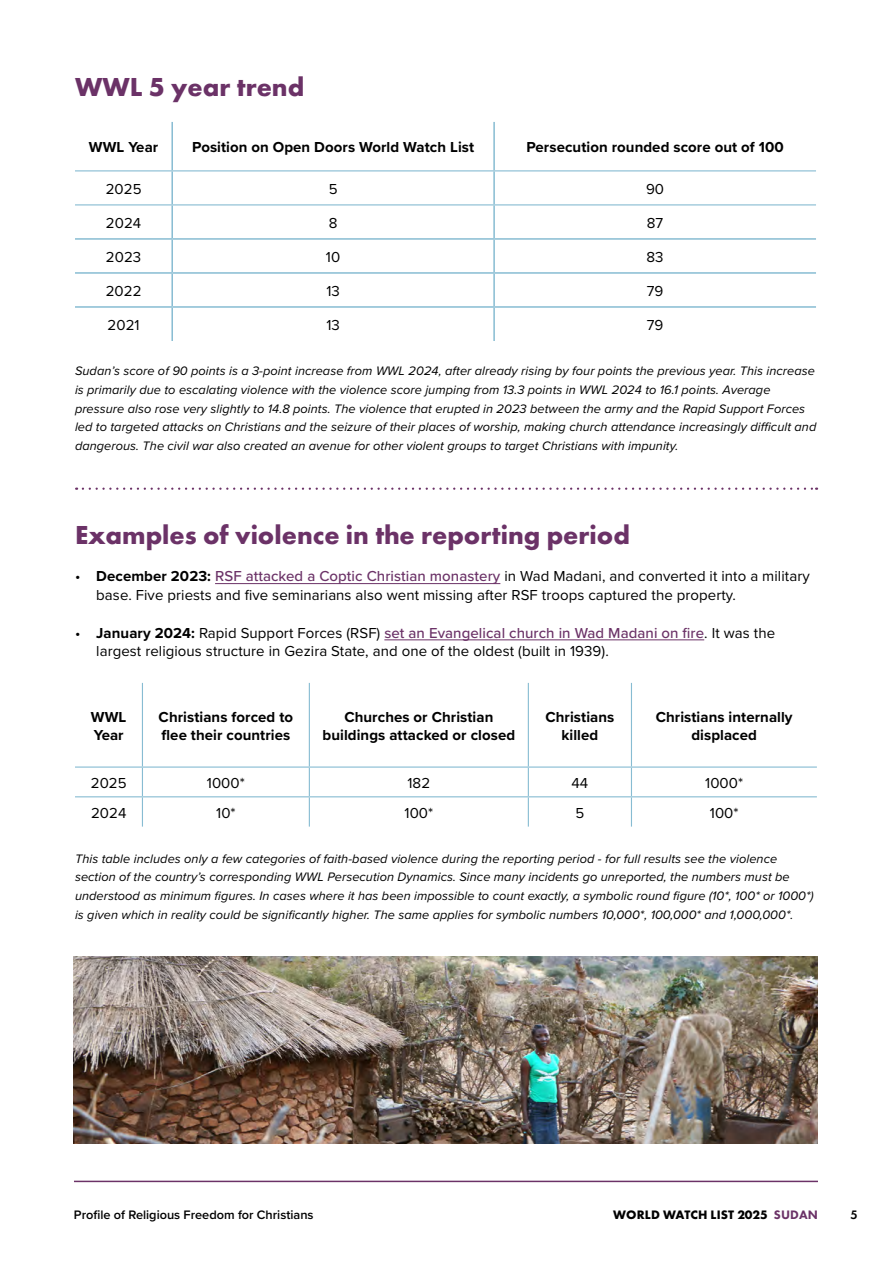
<style>
.page{position:relative;width:893px;height:1263px;background:#fff}
.page>*{position:absolute;margin:0;border:0;box-sizing:border-box;transform-origin:0 0}
.t1{font:700 27px "Futura PT";color:#6b3267}
.t2{font:15px/18.8px "Proxima Nova";letter-spacing:.005em;color:#000}
.t3{font:700 15px/18px "Proxima Nova";letter-spacing:.005em;color:#000;text-align:center}
.t4{font:italic 12.75px/18.8px "Proxima Nova";letter-spacing:.005em;color:#000}
.t5{font:600 12.75px "Proxima Nova";color:#000}
.t6{font:700 12.75px "Futura PT";letter-spacing:.01em;color:#000}
.t7{font:600 12.75px "Futura PT";color:#000}
.s1{font-weight:700}
.s2{font-weight:500;color:#6b3267}
.s3{font-weight:800;color:#6b3267}
</style>
<div class="page">
<hr style="left:74px;top:1181px;width:744px;height:1px;background:#6b3267">
<hr style="left:215px;top:583px;width:285px;height:1px;background:#6b3267">
<hr style="left:384px;top:640px;width:320px;height:1px;background:#6b3267">
<hr style="left:142px;top:683px;width:1px;height:83px;background:#87bcd2">
<hr style="left:309px;top:683px;width:1px;height:83px;background:#87bcd2">
<hr style="left:528px;top:683px;width:1px;height:83px;background:#87bcd2">
<hr style="left:631px;top:683px;width:1px;height:83px;background:#87bcd2">
<hr style="left:75px;top:766px;width:67px;height:2px;background:#87bcd2">
<hr style="left:142px;top:766px;width:167px;height:2px;background:#87bcd2">
<svg style="left:142px;top:768px;width:1px;height:28px"></svg>
<hr style="left:309px;top:766px;width:219px;height:2px;background:#87bcd2">
<svg style="left:309px;top:768px;width:1px;height:28px"></svg>
<hr style="left:528px;top:766px;width:103px;height:2px;background:#87bcd2">
<svg style="left:528px;top:768px;width:1px;height:28px"></svg>
<hr style="left:631px;top:766px;width:186px;height:2px;background:#87bcd2">
<svg style="left:631px;top:768px;width:1px;height:28px"></svg>
<hr style="left:75px;top:796px;width:67px;height:1px;background:#87bcd2">
<hr style="left:142px;top:796px;width:167px;height:1px;background:#87bcd2">
<hr style="left:142px;top:797px;width:1px;height:30px;background:#87bcd2">
<hr style="left:309px;top:796px;width:219px;height:1px;background:#87bcd2">
<hr style="left:309px;top:797px;width:1px;height:30px;background:#87bcd2">
<hr style="left:528px;top:796px;width:103px;height:1px;background:#87bcd2">
<hr style="left:528px;top:797px;width:1px;height:30px;background:#87bcd2">
<hr style="left:631px;top:796px;width:186px;height:1px;background:#87bcd2">
<hr style="left:631px;top:797px;width:1px;height:30px;background:#87bcd2">
<svg style="left:83px;top:488px;width:734px;height:2px"></svg>
<hr style="left:171px;top:122px;width:2px;height:48px;background:#87bcd2">
<hr style="left:493px;top:122px;width:2px;height:48px;background:#87bcd2">
<hr style="left:171px;top:171px;width:2px;height:33px;background:#87bcd2">
<hr style="left:493px;top:171px;width:2px;height:33px;background:#87bcd2">
<hr style="left:171px;top:205px;width:2px;height:33px;background:#87bcd2">
<hr style="left:493px;top:205px;width:2px;height:33px;background:#87bcd2">
<hr style="left:75px;top:238px;width:97px;height:2px;background:#87bcd2">
<hr style="left:172px;top:238px;width:322px;height:2px;background:#87bcd2">
<hr style="left:171px;top:240px;width:2px;height:32px;background:#87bcd2">
<hr style="left:494px;top:238px;width:322px;height:2px;background:#87bcd2">
<hr style="left:493px;top:240px;width:2px;height:32px;background:#87bcd2">
<hr style="left:75px;top:272px;width:97px;height:2px;background:#87bcd2">
<hr style="left:172px;top:272px;width:322px;height:2px;background:#87bcd2">
<hr style="left:171px;top:274px;width:2px;height:32px;background:#87bcd2">
<hr style="left:494px;top:272px;width:322px;height:2px;background:#87bcd2">
<hr style="left:493px;top:274px;width:2px;height:32px;background:#87bcd2">
<hr style="left:75px;top:306px;width:97px;height:2px;background:#87bcd2">
<hr style="left:172px;top:306px;width:322px;height:2px;background:#87bcd2">
<hr style="left:171px;top:308px;width:2px;height:33px;background:#87bcd2">
<hr style="left:494px;top:306px;width:322px;height:2px;background:#87bcd2">
<hr style="left:493px;top:308px;width:2px;height:33px;background:#87bcd2">
<hr style="left:75px;top:170px;width:97px;height:1px;background:#87bcd2">
<hr style="left:172px;top:170px;width:322px;height:1px;background:#87bcd2">
<hr style="left:494px;top:170px;width:322px;height:1px;background:#87bcd2">
<hr style="left:75px;top:204px;width:97px;height:1px;background:#87bcd2">
<hr style="left:172px;top:204px;width:322px;height:1px;background:#87bcd2">
<hr style="left:494px;top:204px;width:322px;height:1px;background:#87bcd2">
<img style="left:74px;top:956px;width:744px;height:188px">
<h1 class="t1" style="left:75px;top:69px;width:231px">WWL 5 year trend</h1>
<p class="t3" style="left:89px;top:138px;width:71px">WWL Year</p>
<p class="t3" style="left:192px;top:138px;width:283px">Position on Open Doors World Watch List</p>
<p class="t3" style="left:526px;top:138px;width:259px">Persecution rounded score out of 100</p>
<p class="t2" style="left:106px;top:179px;width:37px">2025</p>
<p class="t2" style="left:329px;top:179px;width:10px">5</p>
<p class="t2" style="left:646px;top:179px;width:20px">90</p>
<p class="t2" style="left:106px;top:213px;width:37px">2024</p>
<p class="t2" style="left:329px;top:213px;width:10px">8</p>
<p class="t2" style="left:647px;top:213px;width:18px">87</p>
<p class="t2" style="left:106px;top:247px;width:37px">2023</p>
<p class="t2" style="left:326px;top:247px;width:16px">10</p>
<p class="t2" style="left:646px;top:247px;width:19px">83</p>
<p class="t2" style="left:106px;top:281px;width:37px">2022</p>
<p class="t2" style="left:326px;top:281px;width:15px">13</p>
<p class="t2" style="left:647px;top:281px;width:18px">79</p>
<p class="t2" style="left:108px;top:315px;width:34px">2021</p>
<p class="t2" style="left:326px;top:315px;width:15px">13</p>
<p class="t2" style="left:647px;top:315px;width:18px">79</p>
<p class="t4" style="left:75px;top:361px;width:743px">Sudan’s score of 90 points is a 3-point increase from WWL 2024, after already rising by four points the previous year. This increase is primarily due to escalating violence with the violence score jumping from 13.3 points in WWL 2024 to 16.1 points. Average pressure also rose very slightly to 14.8 points. The violence that erupted in 2023 between the army and the Rapid Support Forces led to targeted attacks on Christians and the seizure of their places of worship, making church attendance increasingly difficult and dangerous. The civil war also created an avenue for other violent groups to target Christians with impunity.</p>
<h1 class="t1" style="left:75px;top:517px;width:556px">Examples of violence in the reporting period</h1>
<p class="t2" style="left:96px;top:566px;width:715px;text-indent:-21px">• <span class="s1">December 2023:</span> <span class="s2">RSF attacked a Coptic Christian monastery</span> in Wad Madani, and converted it into a military base. Five priests and five seminarians also went missing after RSF troops captured the property.</p>
<p class="t2" style="left:96px;top:622px;width:680px;text-indent:-21px">• <span class="s1">January 2024:</span> Rapid Support Forces (RSF) <span class="s2">set an Evangelical church in Wad Madani on fire</span>. It was the largest religious structure in Gezira State, and one of the oldest (built in 1939).</p>
<p class="t3" style="left:91px;top:707px;width:37px;text-align:left">WWL<br>Year</p>
<p class="t3" style="left:159px;top:707px;width:136px;text-align:left">Christians forced to flee their countries</p>
<p class="t3" style="left:322px;top:707px;width:194px">Churches or Christian buildings attacked or closed</p>
<p class="t3" style="left:545px;top:707px;width:70px">Christians killed</p>
<p class="t3" style="left:656px;top:707px;width:138px">Christians internally displaced</p>
<p class="t2" style="left:91px;top:773px;width:37px">2025</p>
<p class="t2" style="left:207px;top:773px;width:40px">1000*</p>
<p class="t2" style="left:407px;top:773px;width:24px">182</p>
<p class="t2" style="left:571px;top:773px;width:18px">44</p>
<p class="t2" style="left:705px;top:773px;width:40px">1000*</p>
<p class="t2" style="left:91px;top:803px;width:37px">2024</p>
<p class="t2" style="left:216px;top:803px;width:21px">10*</p>
<p class="t2" style="left:404px;top:803px;width:30px">100*</p>
<p class="t2" style="left:575px;top:803px;width:10px">5</p>
<p class="t2" style="left:710px;top:803px;width:30px">100*</p>
<p class="t4" style="left:75px;top:848px;width:740px">This table includes only a few categories of faith-based violence during the reporting period - for full results see the violence section of the country’s corresponding WWL Persecution Dynamics. Since many incidents go unreported, the numbers must be understood as minimum figures. In cases where it has been impossible to count exactly, a symbolic round figure (10*, 100* or 1000*) is given which in reality could be significantly higher. The same applies for symbolic numbers 10,000*, 100,000* and 1,000,000*.</p>
<p class="t5" style="left:74px;top:1205px;width:241px">Profile of Religious Freedom for Christians</p>
<p class="t6" style="left:613px;top:1206px;width:206px">WORLD WATCH LIST 2025 <span class="s3">SUDAN</span></p>
<p class="t7" style="left:850px;top:1207px;width:9px">5</p>
</div>
